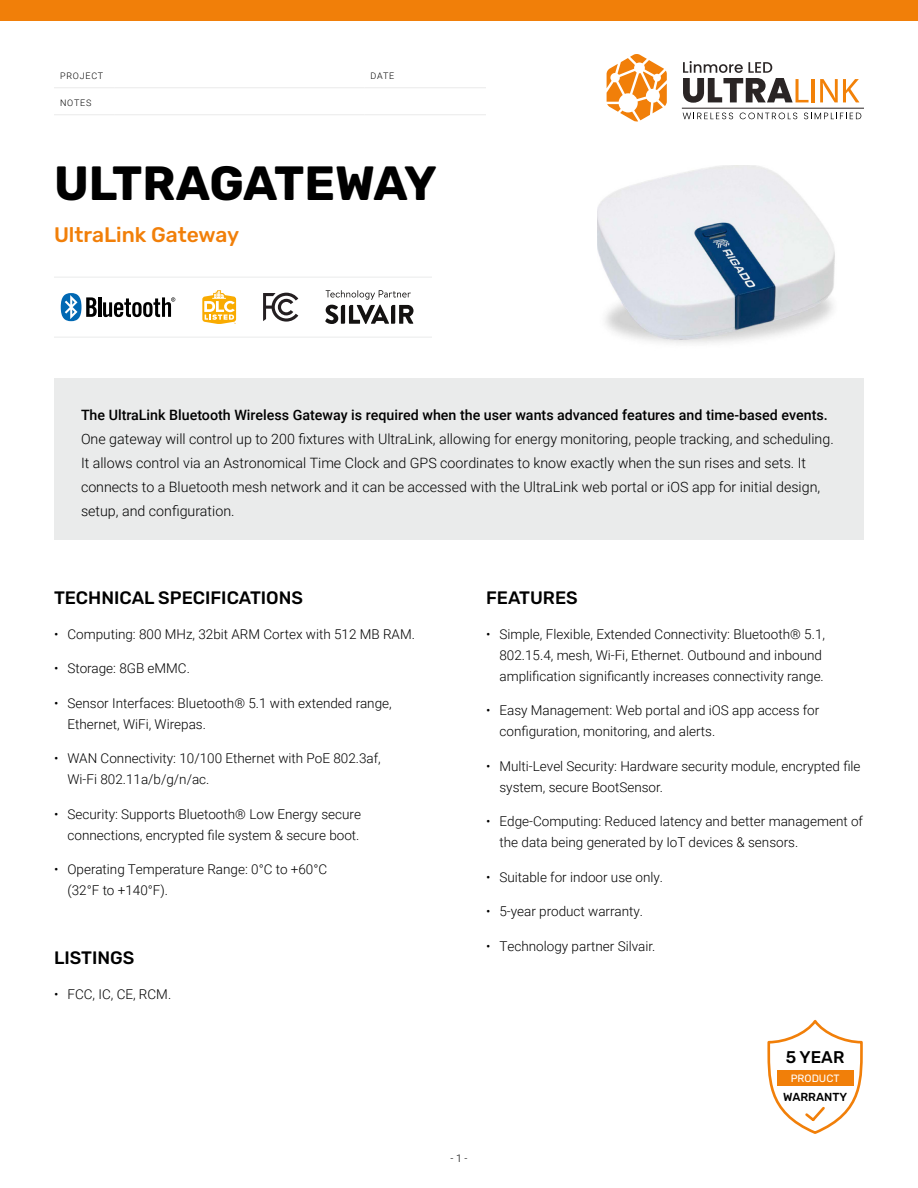
<style>
.page{position:relative;width:918px;height:1188px;background:#fff}
.page>*{position:absolute;margin:0;border:0;box-sizing:border-box;transform-origin:0 0}
.t1{font:700 48px "Rubik";letter-spacing:-.015em;color:#000}
.t2{font:500 21px "Rubik";color:#f17f09}
.t3{font:500 18px "Rubik";color:#000}
.t4{font:500 16.95px "Rubik";color:#000}
.t5{font:300 14.25px/24px "Roboto";color:#000}
.t6{font:300 13.5px/21px "Roboto";color:#000}
.t7{font:500 11.7px "Rubik";color:#000}
.t8{font:10.5px "Rubik";color:#fff}
.t9{font:300 10.5px "Roboto";color:#000}
.table_header_bar{font:300 9px "Roboto";letter-spacing:.085em;color:#000}
.s1{font-weight:500}
</style>
<div class="page">
<div style="left:0;top:0;width:918px;height:20px;background:#f17f09"></div>
<div style="left:54px;top:378px;width:810px;height:162px;background:#eaebeb"></div>
<svg style="left:767px;top:1020px;width:96px;height:114px"></svg>
<img style="left:597px;top:166px;width:238px;height:177px">
<hr style="left:812px;top:79px;width:3px;height:23px;background:#f28108">
<svg style="left:820px;top:79px;width:39px;height:23px"></svg>
<svg style="left:683px;top:61px;width:126px;height:42px"></svg>
<hr style="left:682px;top:108px;width:182px;height:1px;background:#2a2525">
<svg style="left:607px;top:54px;width:60px;height:68px"></svg>
<svg style="left:683px;top:113px;width:50px;height:6px"></svg>
<svg style="left:740px;top:113px;width:57px;height:6px"></svg>
<svg style="left:804px;top:113px;width:57px;height:6px"></svg>
<hr style="left:54px;top:87px;width:61px;height:1px;background:#eaebeb">
<hr style="left:115px;top:87px;width:249px;height:1px;background:#eaebeb">
<hr style="left:364px;top:87px;width:41px;height:1px;background:#eaebeb">
<hr style="left:405px;top:87px;width:81px;height:1px;background:#eaebeb">
<hr style="left:54px;top:114px;width:61px;height:1px;background:#eaebeb">
<hr style="left:115px;top:114px;width:249px;height:1px;background:#eaebeb">
<hr style="left:364px;top:114px;width:41px;height:1px;background:#eaebeb">
<hr style="left:405px;top:114px;width:81px;height:1px;background:#eaebeb">
<svg style="left:202px;top:290px;width:34px;height:34px"></svg>
<svg style="left:263px;top:293px;width:35px;height:29px"></svg>
<hr style="left:98px;top:297px;width:3px;height:20px;background:#000">
<svg style="left:103px;top:297px;width:72px;height:20px"></svg>
<svg style="left:61px;top:293px;width:36px;height:28px"></svg>
<hr style="left:54px;top:277px;width:378px;height:1px;background:#eaebeb">
<hr style="left:54px;top:337px;width:378px;height:1px;background:#eaebeb">
<svg style="left:325px;top:290px;width:89px;height:34px"></svg>
<p class="table_header_bar" style="left:60px;top:69px;width:45px">PROJECT</p>
<p class="table_header_bar" style="left:371px;top:69px;width:25px">DATE</p>
<p class="table_header_bar" style="left:60px;top:96px;width:33px">NOTES</p>
<p class="t1" style="left:54px;top:155px;width:384px">ULTRAGATEWAY</p>
<p class="t2" style="left:54px;top:223px;width:187px">UltraLink Gateway</p>
<p class="t5" style="left:81px;top:402px;width:754px"><span class="s1">The UltraLink Bluetooth Wireless Gateway is required when the user wants advanced features and time-based events.<br></span>One gateway will control up to 200 fixtures with UltraLink, allowing for energy monitoring, people tracking, and scheduling.<br>It allows control via an Astronomical Time Clock and GPS coordinates to know exactly when the sun rises and sets. It connects to a Bluetooth mesh network and it can be accessed with the UltraLink web portal or iOS app for initial design, setup, and configuration.</p>
<p class="t3" style="left:54px;top:588px;width:251px">TECHNICAL SPECIFICATIONS</p>
<p class="t6" style="left:54px;top:623px;width:362px">• Computing: 800 MHz, 32bit ARM Cortex with 512 MB RAM.</p>
<p class="t6" style="left:54px;top:657px;width:137px">• Storage: 8GB eMMC.</p>
<p class="t6" style="left:68px;top:692px;width:326px;text-indent:-14px">• Sensor Interfaces: Bluetooth® 5.1 with extended range,<br>Ethernet, WiFi, Wirepas.</p>
<p class="t6" style="left:68px;top:747px;width:315px;text-indent:-14px">• WAN Connectivity: 10/100 Ethernet with PoE 802.3af,<br>Wi-Fi 802.11a/b/g/n/ac.</p>
<p class="t6" style="left:54px;top:803px;width:309px;text-align:right">• Security: Supports Bluetooth® Low Energy secure connections, encrypted file system &amp; secure boot.</p>
<p class="t6" style="left:68px;top:858px;width:261px;text-indent:-14px">• Operating Temperature Range: 0°C to +60°C (32°F to +140°F).</p>
<p class="t3" style="left:54px;top:948px;width:82px">LISTINGS</p>
<p class="t6" style="left:54px;top:983px;width:119px">• FCC, IC, CE, RCM.</p>
<p class="t3" style="left:486px;top:588px;width:93px">FEATURES</p>
<p class="t6" style="left:500px;top:623px;width:327px;text-indent:-14px">• Simple, Flexible, Extended Connectivity: Bluetooth® 5.1,<br>802.15.4, mesh, Wi-Fi, Ethernet. Outbound and inbound amplification significantly increases connectivity range.</p>
<p class="t6" style="left:500px;top:699px;width:321px;text-indent:-14px">• Easy Management: Web portal and iOS app access for configuration, monitoring, and alerts.</p>
<p class="t6" style="left:500px;top:755px;width:363px;text-indent:-14px">• Multi-Level Security: Hardware security module, encrypted file system, secure BootSensor.</p>
<p class="t6" style="left:500px;top:810px;width:365px;text-indent:-14px">• Edge-Computing: Reduced latency and better management of the data being generated by IoT devices &amp; sensors.</p>
<p class="t6" style="left:486px;top:866px;width:179px">• Suitable for indoor use only.</p>
<p class="t6" style="left:486px;top:900px;width:159px">• 5-year product warranty.</p>
<p class="t6" style="left:486px;top:935px;width:171px">• Technology partner Silvair.</p>
<p class="t9" style="left:451px;top:1151px;width:18px">- 1 -</p>
<p class="t4" style="left:786px;top:1048px;width:60px">5 YEAR</p>
<p class="t7" style="left:783px;top:1090px;width:65px">WARRANTY</p>
<p class="t8" style="left:791px;top:1072px;width:50px">PRODUCT</p>
</div>
